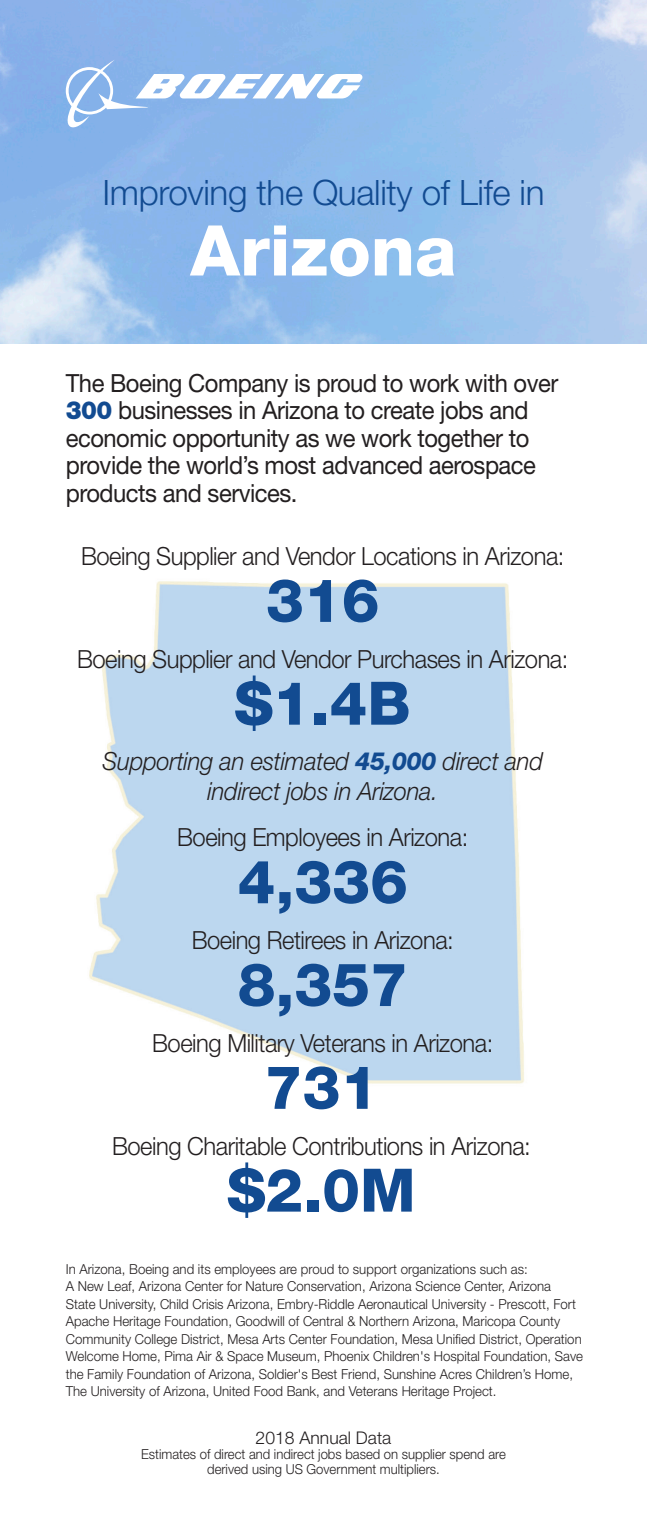
<style>
.page{position:relative;width:647px;height:1536px;background:#fff}
.page>*{position:absolute;margin:0;border:0;box-sizing:border-box;transform-origin:0 0}
.t1{font:800 70px "Helvetica Neue LT Std";color:#fff}
.Front_Large_Text__Bl{font:800 60px "Helvetica Neue LT Std";color:#124b91}
.Blue_Subhead_Helv_Li{font:300 35px "Helvetica Neue LT Std";letter-spacing:-.01em;color:#124b91}
.front-call_out_text{font:300 25px "Helvetica Neue LT Std";letter-spacing:-.02em;color:#231f20;scale:.95 1}
.Lead_Paragraph{font:25px/27.5px "Helvetica Neue LT Std";letter-spacing:-.02em;color:#231f20;scale:.95 1}
.front-call_out_text-2{font:italic 300 25px/30px "Helvetica Neue LT Std";letter-spacing:-.01em;color:#231f20;text-align:center;scale:.95 1}
.t2{font:300 17.5px "Helvetica Neue LT Std";color:#231f20}
.Support_Org_Text{font:300 13.75px/17.5px "Helvetica Neue LT Std";color:#231f20;scale:.96 1}
.Support_Org_Text-2{font:300 13.75px/15px "Helvetica Neue LT Std";color:#231f20;text-align:center;scale:.95 1}
.s1{font-weight:900;color:#124b91}
.s2{font-weight:800;color:#124b91}
</style>
<div class="page">
<svg style="left:66px;top:60px;width:296px;height:69px"></svg>
<img style="left:89px;top:581px;width:435px;height:503px">
<p class="Blue_Subhead_Helv_Li" style="left:102px;top:172px;width:443px">Improving the Quality of Life in</p>
<p class="t1" style="left:190px;top:209px;width:267px">Arizona</p>
<p class="Lead_Paragraph" style="left:66px;top:369px;width:519px">The Boeing Company is proud to work with over <span class="s1">300</span> businesses in Arizona to create jobs and economic opportunity as we work together to provide the world’s most advanced aerospace products and services.</p>
<p class="front-call_out_text" style="left:81px;top:540px;width:510px">Boeing Supplier and Vendor Locations in Arizona:</p>
<p class="Front_Large_Text__Bl" style="left:266px;top:565px;width:115px">316</p>
<p class="front-call_out_text" style="left:77px;top:643px;width:518px">Boeing Supplier and Vendor Purchases in Arizona:</p>
<p class="Front_Large_Text__Bl" style="left:235px;top:667px;width:177px">$1.4B</p>
<p class="front-call_out_text-2" style="left:102px;top:746px;width:465px">Supporting an estimated <span class="s2">45,000</span> direct and indirect jobs in Arizona.</p>
<p class="front-call_out_text" style="left:177px;top:822px;width:308px">Boeing Employees in Arizona:</p>
<p class="Front_Large_Text__Bl" style="left:237px;top:846px;width:172px">4,336</p>
<p class="front-call_out_text" style="left:192px;top:924px;width:277px">Boeing Retirees in Arizona:</p>
<p class="Front_Large_Text__Bl" style="left:237px;top:949px;width:172px">8,357</p>
<p class="front-call_out_text" style="left:152px;top:1027px;width:360px">Boeing Military Veterans in Arizona:</p>
<p class="Front_Large_Text__Bl" style="left:264px;top:1051px;width:115px">731</p>
<p class="front-call_out_text" style="left:112px;top:1130px;width:442px">Boeing Charitable Contributions in Arizona:</p>
<p class="Front_Large_Text__Bl" style="left:227px;top:1154px;width:189px">$2.0M</p>
<p class="Support_Org_Text" style="left:66px;top:1259px;width:482px">In Arizona, Boeing and its employees are proud to support organizations such as:</p>
<p class="Support_Org_Text" style="left:66px;top:1277px;width:540px">A New Leaf, Arizona Center for Nature Conservation, Arizona Science Center, Arizona State University, Child Crisis Arizona, Embry-Riddle Aeronautical University - Prescott, Fort Apache Heritage Foundation, Goodwill of Central &amp; Northern Arizona, Maricopa County Community College District, Mesa Arts Center Foundation, Mesa Unified District, Operation Welcome Home, Pima Air &amp; Space Museum, Phoenix Children's Hospital Foundation, Save the Family Foundation of Arizona, Soldier's Best Friend, Sunshine Acres Children’s Home, The University of Arizona, United Food Bank, and Veterans Heritage Project.</p>
<p class="t2" style="left:255px;top:1427px;width:137px">2018 Annual Data</p>
<p class="Support_Org_Text-2" style="left:141px;top:1446px;width:385px">Estimates of direct and indirect jobs based on supplier spend are derived using US Government multipliers.</p>
</div>
